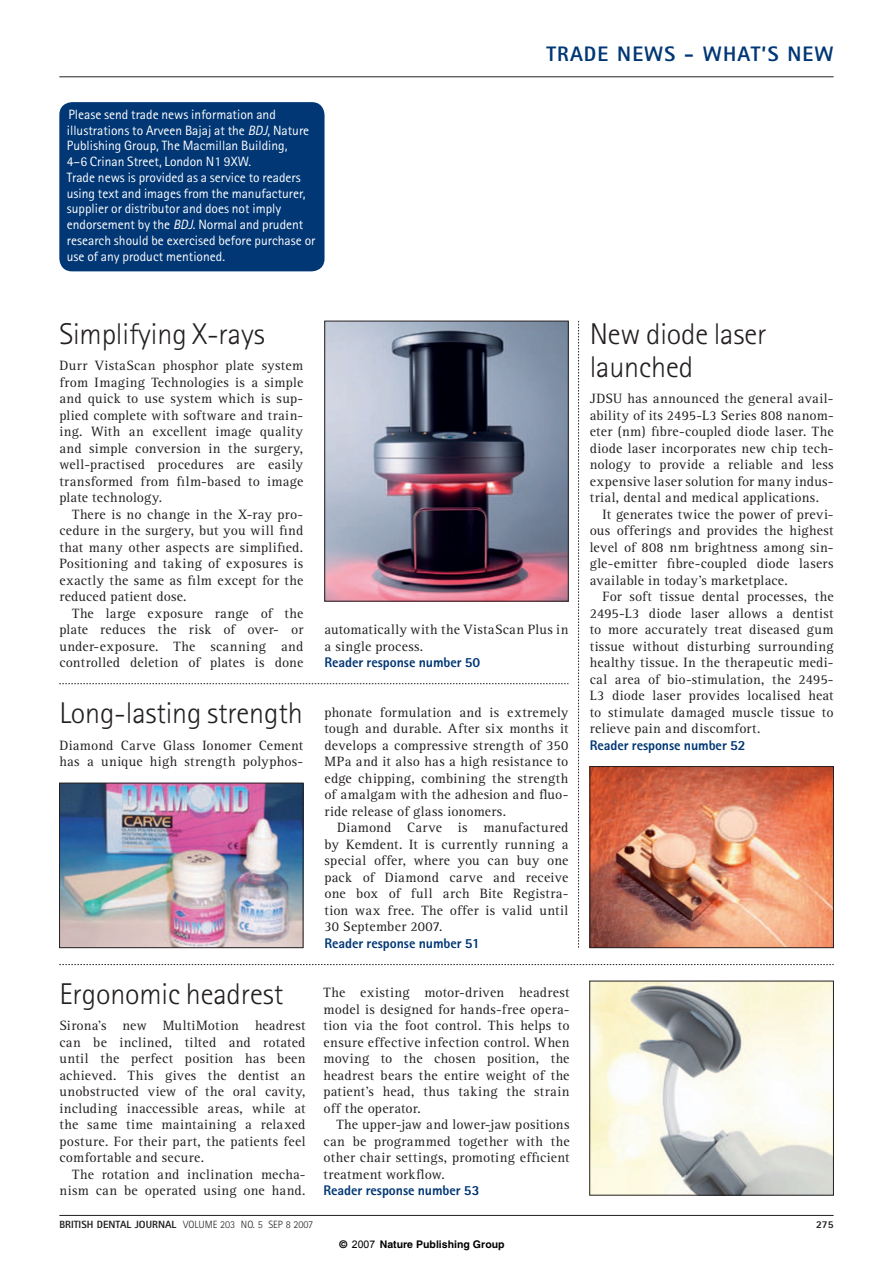
<style>
.page{position:relative;width:893px;height:1263px;background:#fff}
.page>*{position:absolute;margin:0;border:0;box-sizing:border-box;transform-origin:0 0}
.t1{font:300 30px/33px "Rotis Sans Serif";letter-spacing:-.005em;color:#231f20}
.t2{font:800 21px "Rotis Sans Serif";letter-spacing:.05em;color:#013775}
.t3{font:13.95px/16.5px "Rotis Serif";letter-spacing:.02em;color:#231f20;text-align:justify}
.t4{font:800 13.95px "Rotis Sans Serif";letter-spacing:-.005em;color:#013775}
.t5{font:13.5px/15.8px "Rotis Sans Serif";color:#fff}
.t6{font:300 10.5px "Rotis Sans Serif";color:#231f20}
.t7{font:700 10.5px "Helvetica";color:#000}
.t8{font:800 10.5px "Rotis Sans Serif";color:#231f20}
.s1{font-style:italic}
.s2{font-family:"Rotis Sans Serif";font-weight:800;color:#013775}
.s3{font-weight:800}
.s4{font-family:"Arial";font-weight:400}
</style>
<div class="page">
<svg style="left:59px;top:683px;width:509px;height:1px"></svg>
<hr style="left:59px;top:77px;width:774px;height:1px;background:#231f20">
<hr style="left:59px;top:1215px;width:774px;height:1px;background:#231f20">
<svg style="left:578px;top:321px;width:1px;height:627px"></svg>
<svg style="left:59px;top:964px;width:774px;height:1px"></svg>
<div style="left:59px;top:102px;width:265px;height:169px;background:#013775;border-radius:13px"></div>
<img style="left:61px;top:785px;width:240px;height:161px">
<div style="left:59px;top:783px;width:244px;height:165px;border:1px solid #231f20"></div>
<img style="left:326px;top:323px;width:240px;height:276px">
<div style="left:324px;top:321px;width:244px;height:280px;border:1px solid #231f20"></div>
<img style="left:591px;top:768px;width:240px;height:178px">
<div style="left:589px;top:766px;width:244px;height:182px;border:1px solid #231f20"></div>
<img style="left:591px;top:983px;width:240px;height:210px">
<p class="t5" style="left:67px;top:108px;width:250px">Please send trade news information and illustrations to Arveen Bajaj at the <span class="s1">BDJ</span>, Nature Publishing Group, The Macmillan Building,<br>4–6 Crinan Street, London N1 9XW.<br>Trade news is provided as a service to readers using text and images from the manufacturer, supplier or distributor and does not imply endorsement by the <span class="s1">BDJ</span>. Normal and prudent research should be exercised before purchase or use of any product mentioned.</p>
<h3 class="t2" style="left:546px;top:47px;width:288px">TRADE NEWS - WHAT’S NEW</h3>
<h2 class="t1" style="left:59px;top:320px;width:207px">Simplifying X-rays</h2>
<p class="t3" style="left:59px;top:359px;width:245px">Durr VistaScan phosphor plate system from Imaging Technologies is a simple and quick to use system which is sup&shy;plied complete with software and train&shy;ing. With an excellent image quality and simple conversion in the surgery, well-practised procedures are easily transformed from film-based to image plate technology.</p>
<p class="t3" style="left:59px;top:507px;width:245px;text-indent:13px">There is no change in the X-ray pro&shy;cedure in the surgery, but you will find that many other aspects are simplified.<br>Positioning and taking of exposures is exactly the same as film except for the reduced patient dose.</p>
<p class="t3" style="left:59px;top:606px;width:245px;text-indent:13px">The large exposure range of the plate reduces the risk of over- or under-exposure. The scanning and controlled deletion of plates is done</p>
<h2 class="t1" style="left:59px;top:700px;width:245px">Long-lasting strength</h2>
<p class="t3" style="left:59px;top:738px;width:245px">Diamond Carve Glass Ionomer Cement has a unique high strength polyphos-</p>
<h2 class="t1" style="left:59px;top:980px;width:225px">Ergonomic headrest</h2>
<p class="t3" style="left:60px;top:1019px;width:247px">Sirona’s new MultiMotion headrest can be inclined, tilted and rotated until the perfect position has been achieved. This gives the dentist an unobstructed view of the oral cavity, including inaccessible areas, while at the same time maintaining a relaxed posture. For their part, the patients feel comfortable and secure.</p>
<p class="t3" style="left:60px;top:1167px;width:247px;text-align:right">The rotation and inclination mecha&shy;nism can be operated using one hand.</p>
<p class="t3" style="left:324px;top:623px;width:245px">automatically with the VistaScan Plus in a single process.</p>
<p class="t4" style="left:324px;top:658px;width:157px">Reader response number 50</p>
<p class="t3" style="left:324px;top:705px;width:245px">phonate formulation and is extremely tough and durable. After six months it develops a compressive strength of 350<br>MPa and it also has a high resistance to edge chipping, combining the strength of amalgam with the adhesion and fluo&shy;ride release of glass ionomers.</p>
<p class="t3" style="left:324px;top:821px;width:245px;text-align:left;text-indent:13px">Diamond Carve is manufactured by Kemdent. It is currently running a special offer, where you can buy one pack of Diamond carve and receive one box of full arch Bite Registra&shy;tion wax free. The offer is valid until<br>30 September 2007.<br><span class="s2">Reader response number 51</span></p>
<p class="t3" style="left:323px;top:986px;width:247px">The existing motor-driven headrest model is designed for hands-free opera&shy;tion via the foot control. This helps to ensure effective infection control. When moving to the chosen position, the headrest bears the entire weight of the patient’s head, thus taking the strain off the operator.</p>
<p class="t3" style="left:323px;top:1118px;width:247px;text-align:left;text-indent:13px">The upper-jaw and lower-jaw positions can be programmed together with the other chair settings, promoting efficient treatment workflow.<br><span class="s2">Reader response number 53</span></p>
<h2 class="t1" style="left:589px;top:320px;width:178px">New diode laser launched</h2>
<p class="t3" style="left:589px;top:392px;width:245px">JDSU has announced the general avail&shy;ability of its 2495-L3 Series 808 nanom&shy;eter (nm) fibre-coupled diode laser. The diode laser incorporates new chip tech&shy;nology to provide a reliable and less expensive laser solution for many indus&shy;trial, dental and medical applications.</p>
<p class="t3" style="left:589px;top:507px;width:245px;text-indent:13px">It generates twice the power of previ&shy;ous offerings and provides the highest level of 808 nm brightness among sin&shy;gle-emitter fibre-coupled diode lasers available in today’s marketplace.</p>
<p class="t3" style="left:589px;top:590px;width:245px;text-align:left;text-indent:13px">For soft tissue dental processes, the 2495-L3 diode laser allows a dentist to more accurately treat diseased gum tissue without disturbing surrounding healthy tissue. In the therapeutic medi&shy;cal area of bio-stimulation, the 2495- L3 diode laser provides localised heat to stimulate damaged muscle tissue to relieve pain and discomfort.<br><span class="s2">Reader response number 52</span></p>
<p class="t6" style="left:59px;top:1221px;width:255px"><span class="s3">BRITISH DENTAL JOURNAL</span> VOLUME 203 NO. 5 SEP 8 2007</p>
<p class="t8" style="left:816px;top:1221px;width:19px">275</p>
<p class="t7" style="left:339px;top:1238px;width:166px">© <span class="s4">2007</span> Nature Publishing Group</p>
</div>
